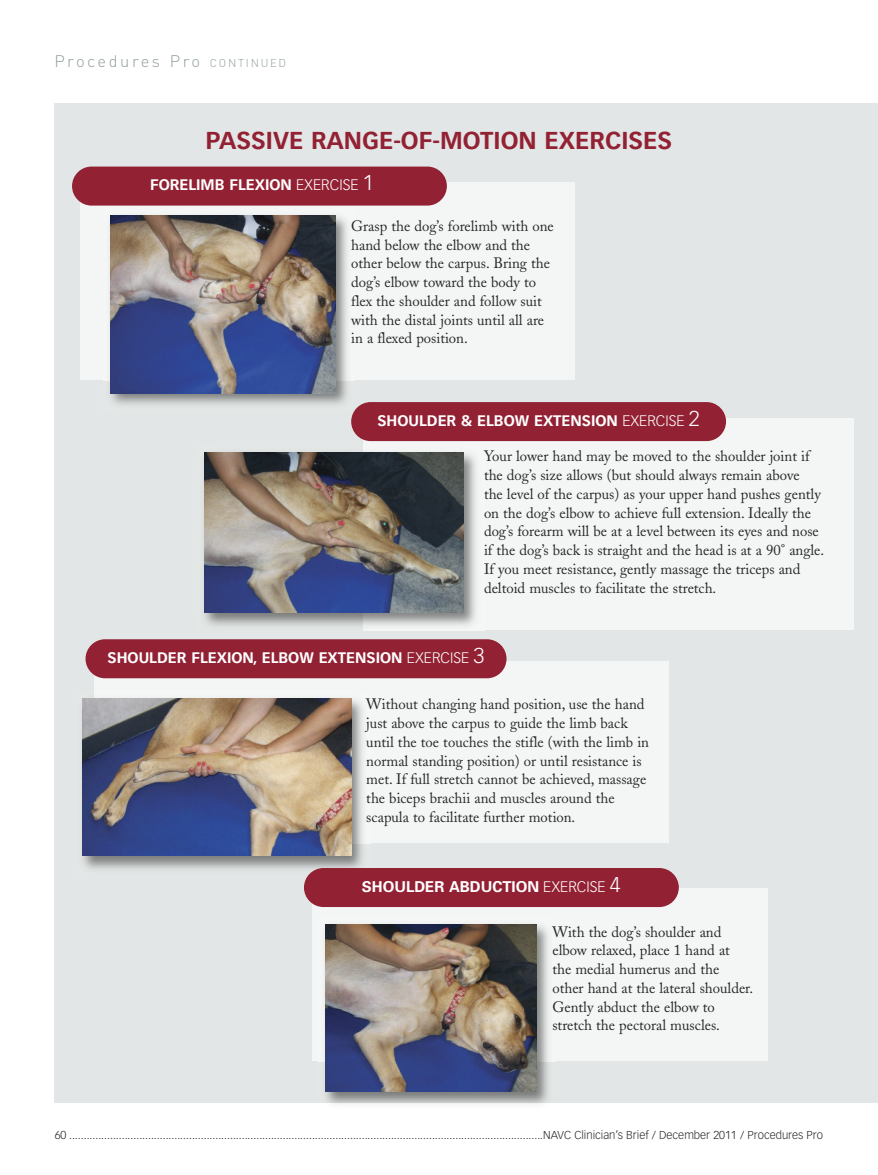
<style>
.page{position:relative;width:878px;height:1175px;background:#fff}
.page>*{position:absolute;margin:0;border:0;box-sizing:border-box;transform-origin:0 0}
.t1{font:700 24px "Vectora LT Std";color:#922133}
.t2{font:300 16.5px "DIN";letter-spacing:.155em;color:#929e9c}
.t3{font:15px/18.8px "Adobe Caslon";color:#272627}
.t4{font:700 15px "Vectora LT Std";color:#fff}
.t5{font:700 15px "Univers";color:#fff}
.t6{font:300 11.25px "Vectora LT Std";color:#272627}
.s1{font-size:11.25px}
.s2{font-weight:300}
.s3{font-weight:300;font-size:21px}
.s4{font-family:"Vectora LT Std";font-weight:300}
.s5{font-family:"Vectora LT Std";font-weight:300;font-size:21px}
</style>
<div class="page">
<div style="left:54px;top:104px;width:824px;height:999px;background:#e3e6e6"></div>
<div style="left:81px;top:183px;width:493px;height:197px;background:#f4f6f6"></div>
<div style="left:72px;top:166px;width:375px;height:40px;background:#922133;border-radius:20px"></div>
<img style="left:104px;top:215px;width:250px;height:197px">
<img style="left:110px;top:216px;width:225px;height:177px">
<div style="left:364px;top:418px;width:489px;height:212px;background:#f4f6f6"></div>
<div style="left:351px;top:402px;width:375px;height:39px;background:#922133;border-radius:20px"></div>
<img style="left:204px;top:446px;width:280px;height:185px">
<img style="left:205px;top:452px;width:259px;height:160px">
<div style="left:94px;top:661px;width:575px;height:182px;background:#f4f6f6"></div>
<div style="left:86px;top:639px;width:420px;height:39px;background:#922133;border-radius:20px"></div>
<img style="left:82px;top:698px;width:289px;height:177px">
<img style="left:82px;top:698px;width:269px;height:157px">
<div style="left:312px;top:888px;width:456px;height:173px;background:#f4f6f6"></div>
<div style="left:304px;top:868px;width:374px;height:39px;background:#922133;border-radius:20px"></div>
<img style="left:319px;top:924px;width:237px;height:180px">
<img style="left:326px;top:924px;width:210px;height:167px">
<p class="t2" style="left:54px;top:51px;width:233px">Procedures Pro <span class="s1">CONTINUED</span></p>
<h1 class="t1" style="left:206px;top:131px;width:468px">PASSIVE RANGE-OF-MOTION EXERCISES</h1>
<p class="t4" style="left:150px;top:179px;width:225px">FORELIMB FLEXION <span class="s2">EXERCISE</span> <span class="s3">1</span></p>
<p class="t3" style="left:351px;top:218px;width:204px">Grasp the dog’s forelimb with one hand below the elbow and the other below the carpus. Bring the dog’s elbow toward the body to flex the shoulder and follow suit with the distal joints until all are in a flexed position.</p>
<p class="t4" style="left:377px;top:414px;width:324px">SHOULDER &amp; ELBOW EXTENSION <span class="s2">EXERCISE</span> <span class="s3">2</span></p>
<p class="t3" style="left:484px;top:448px;width:342px">Your lower hand may be moved to the shoulder joint if the dog’s size allows (but should always remain above<br>the level of the carpus) as your upper hand pushes gently on the dog’s elbow to achieve full extension. Ideally the dog’s forearm will be at a level between its eyes and nose if the dog’s back is straight and the head is at a 90° angle.<br>If you meet resistance, gently massage the triceps and deltoid muscles to facilitate the stretch.</p>
<p class="t4" style="left:108px;top:651px;width:378px">SHOULDER FLEXION, ELBOW EXTENSION <span class="s2">EXERCISE</span> <span class="s3">3</span></p>
<p class="t3" style="left:366px;top:696px;width:284px">Without changing hand position, use the hand just above the carpus to guide the limb back until the toe touches the stifle (with the limb in normal standing position) or until resistance is met. If full stretch cannot be achieved, massage the biceps brachii and muscles around the scapula to facilitate further motion.</p>
<p class="t5" style="left:362px;top:881px;width:260px">SHOULDER ABDUCTION <span class="s4">EXERCISE</span> <span class="s5">4</span></p>
<p class="t3" style="left:552px;top:924px;width:202px">With the dog’s shoulder and elbow relaxed, place 1 hand at<br>the medial humerus and the other hand at the lateral shoulder.<br>Gently abduct the elbow to stretch the pectoral muscles.</p>
<p class="t6" style="left:55px;top:1130px;width:769px">60 ..................................................................................................................................................................NAVC Clinician’s Brief / December 2011 / Procedures Pro</p>
</div>
